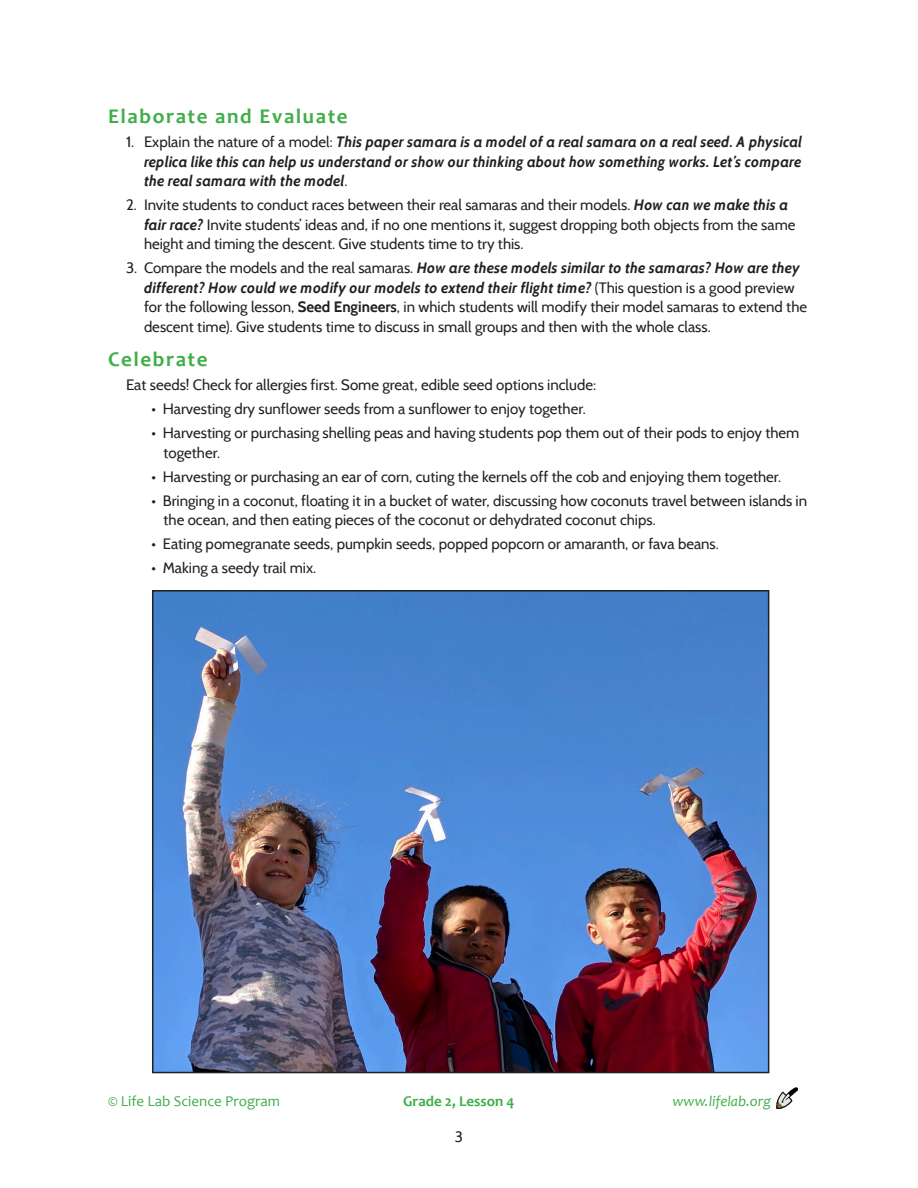
<style>
.page{position:relative;width:918px;height:1188px;background:#fff}
.page>*{position:absolute;margin:0;border:0;box-sizing:border-box;transform-origin:0 0}
.t1{font:700 21px "Candara";letter-spacing:.075em;color:#40ae49}
.Body{font:15px/19.5px "Cabin";color:#231f20}
.t2{font:italic 700 15px/19.5px "Cabin";color:#231f20;text-align:justify}
.t3{font:15px "Candara";color:#40ae49}
.t4{font:italic 15px "Candara";color:#40ae49}
.t5{font:700 15px "Candara";color:#40ae49}
.s1{font-weight:400;font-style:normal}
.s2{font-weight:700;font-style:italic}
.s3{font-weight:700}
</style>
<div class="page">
<img style="left:776px;top:1088px;width:22px;height:21px">
<img style="left:155px;top:593px;width:611px;height:477px">
<div style="left:152px;top:590px;width:617px;height:483px;border:2px solid #231f20"></div>
<p class="t1" style="left:108px;top:103px;width:241px">Elaborate and Evaluate</p>
<p class="t2" style="left:144px;top:132px;width:660px;text-indent:-18px"><span class="s1">1. Explain the nature of a model:</span> This paper samara is a model of a real samara on a real seed. A physical replica like this can help us understand or show our thinking about how something works. Let’s compare the real samara with the model<span class="s1">.</span></p>
<p class="Body" style="left:144px;top:195px;width:653px;text-indent:-18px">2. Invite students to conduct races between their real samaras and their models. <span class="s2">How can we make this a fair race?</span> Invite students’ ideas and, if no one mentions it, suggest dropping both objects from the same height and timing the descent. Give students time to try this.</p>
<p class="Body" style="left:144px;top:258px;width:665px;text-indent:-18px">3. Compare the models and the real samaras. <span class="s2">How are these models similar to the samaras? How are they different? How could we modify our models to extend their flight time?</span> (This question is a good preview for the following lesson, <span class="s3">Seed Engineers</span>, in which students will modify their model samaras to extend the descent time). Give students time to discuss in small groups and then with the whole class.</p>
<p class="t1" style="left:108px;top:346px;width:101px">Celebrate</p>
<p class="Body" style="left:126px;top:375px;width:472px">Eat seeds! Check for allergies first. Some great, edible seed options include:</p>
<p class="Body" style="left:152px;top:399px;width:436px">• Harvesting dry sunflower seeds from a sunflower to enjoy together.</p>
<p class="Body" style="left:164px;top:423px;width:637px;text-indent:-12px">• Harvesting or purchasing shelling peas and having students pop them out of their pods to enjoy them together.</p>
<p class="Body" style="left:152px;top:467px;width:631px">• Harvesting or purchasing an ear of corn, cuting the kernels off the cob and enjoying them together.</p>
<p class="Body" style="left:164px;top:491px;width:645px;text-indent:-12px">• Bringing in a coconut, floating it in a bucket of water, discussing how coconuts travel between islands in the ocean, and then eating pieces of the coconut or dehydrated coconut chips.</p>
<p class="Body" style="left:152px;top:534px;width:569px">• Eating pomegranate seeds, pumpkin seeds, popped popcorn or amaranth, or fava beans.</p>
<p class="Body" style="left:152px;top:558px;width:166px">• Making a seedy trail mix.</p>
<p class="t3" style="left:108px;top:1092px;width:174px">© Life Lab Science Program</p>
<p class="t5" style="left:403px;top:1092px;width:113px">Grade 2, Lesson 4</p>
<p class="t4" style="left:673px;top:1092px;width:100px">www.lifelab.org</p>
<p class="Body" style="left:455px;top:1127px;width:10px">3</p>
</div>
